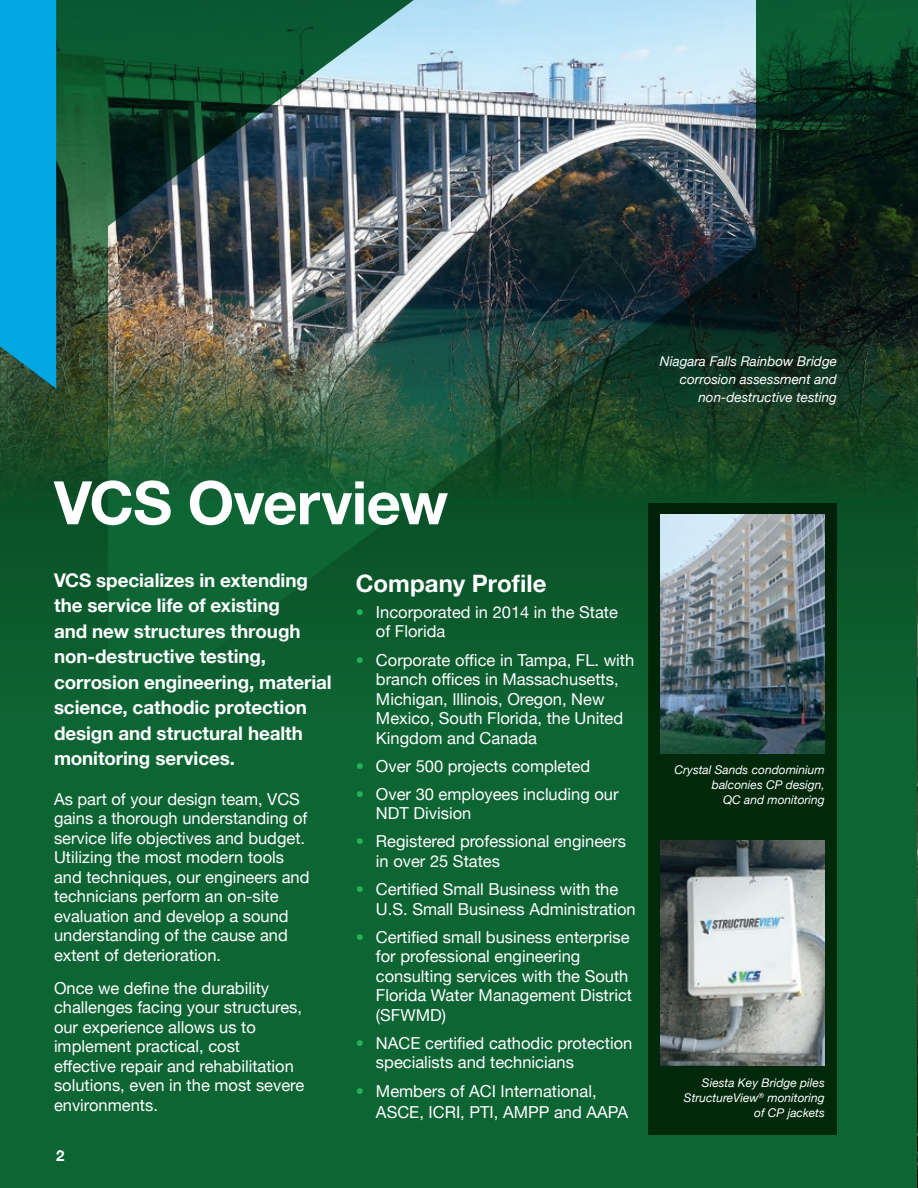
<style>
.page{position:relative;width:918px;height:1188px;background:#fff}
.page>*{position:absolute;margin:0;border:0;box-sizing:border-box;transform-origin:0 0}
.t1{font:700 60px "Helvetica Neue";letter-spacing:-.01em;color:#fff}
.Small_Body{font:700 24px "Helvetica Neue";color:#fff}
.t2{font:700 18.9px/25.5px "Helvetica Neue";letter-spacing:-.005em;color:#fff}
.Bullets{font:16.5px/19.5px "Helvetica Neue";color:#fff}
.Small_Body-2{font:16.5px/19.5px "Helvetica Neue";color:#fff}
.t3{font:700 15px "Helvetica Neue";color:#fff}
.Small_Body-3{font:italic 13.5px/18px "Helvetica Neue";color:#fff;text-align:right}
.Small_Body-4{font:italic 12px/15px "Helvetica Neue";color:#fff;text-align:right}
.s1{font-family:"Helvetica Neue LT Std";font-weight:300;font-stretch:condensed;color:#26b258}
</style>
<div class="page">
<img style="left:0;top:0;width:918px;height:1188px">
<div style="left:0;top:0;width:56px;height:389px;background:#00a7e1"></div>
<div style="left:648px;top:503px;width:189px;height:632px;background:#00280a"></div>
<img style="left:661px;top:514px;width:164px;height:240px">
<img style="left:660px;top:840px;width:164px;height:225px">
<p class="Small_Body-3" style="left:660px;top:353px;width:179px">Niagara Falls Rainbow Bridge corrosion assessment and non-destructive testing</p>
<p class="t1" style="left:54px;top:456px;width:396px">VCS Overview</p>
<h5 class="t2" style="left:54px;top:568px;width:279px">VCS specializes in extending the service life of existing<br>and new structures through non-destructive testing, corrosion engineering, material science, cathodic protection design and structural health monitoring services.</h5>
<p class="Small_Body-2" style="left:54px;top:790px;width:257px">As part of your design team, VCS gains a thorough understanding of service life objectives and budget.<br>Utilizing the most modern tools and techniques, our engineers and technicians perform an on-site evaluation and develop a sound understanding of the cause and extent of deterioration.</p>
<p class="Small_Body-2" style="left:54px;top:979px;width:252px">Once we define the durability challenges facing your structures, our experience allows us to implement practical, cost effective repair and rehabilitation solutions, even in the most severe environments.</p>
<p class="t3" style="left:56px;top:1144px;width:10px">2</p>
<p class="Small_Body" style="left:356px;top:564px;width:193px">Company Profile</p>
<p class="Bullets" style="left:376px;top:603px;width:244px;text-indent:-20px"><span class="s1">•</span> Incorporated in 2014 in the State of Florida</p>
<p class="Bullets" style="left:376px;top:651px;width:260px;text-indent:-20px"><span class="s1">•</span> Corporate office in Tampa, FL. with branch offices in Massachusetts,<br>Michigan, Illinois, Oregon, New<br>Mexico, South Florida, the United<br>Kingdom and Canada</p>
<p class="Bullets" style="left:356px;top:757px;width:236px"><span class="s1">•</span> Over 500 projects completed</p>
<p class="Bullets" style="left:376px;top:785px;width:244px;text-indent:-20px"><span class="s1">•</span> Over 30 employees including our<br>NDT Division</p>
<p class="Bullets" style="left:376px;top:833px;width:251px;text-indent:-20px"><span class="s1">•</span> Registered professional engineers in over 25 States</p>
<p class="Bullets" style="left:376px;top:880px;width:261px;text-indent:-20px"><span class="s1">•</span> Certified Small Business with the<br>U.S. Small Business Administration</p>
<p class="Bullets" style="left:376px;top:928px;width:258px;text-indent:-20px"><span class="s1">•</span> Certified small business enterprise for professional engineering consulting services with the South<br>Florida Water Management District (SFWMD)</p>
<p class="Bullets" style="left:376px;top:1034px;width:258px;text-indent:-20px"><span class="s1">•</span> NACE certified cathodic protection specialists and technicians</p>
<p class="Bullets" style="left:376px;top:1081px;width:254px;line-height:21px;text-indent:-20px"><span class="s1">•</span> Members of ACI International,<br>ASCE, ICRI, PTI, AMPP and AAPA</p>
<p class="Small_Body-4" style="left:675px;top:762px;width:152px">Crystal Sands condominium balconies CP design,<br>QC and monitoring</p>
<p class="Small_Body-4" style="left:684px;top:1076px;width:142px">Siesta Key Bridge piles<br>StructureView<sup>®</sup> monitoring of CP jackets</p>
</div>
